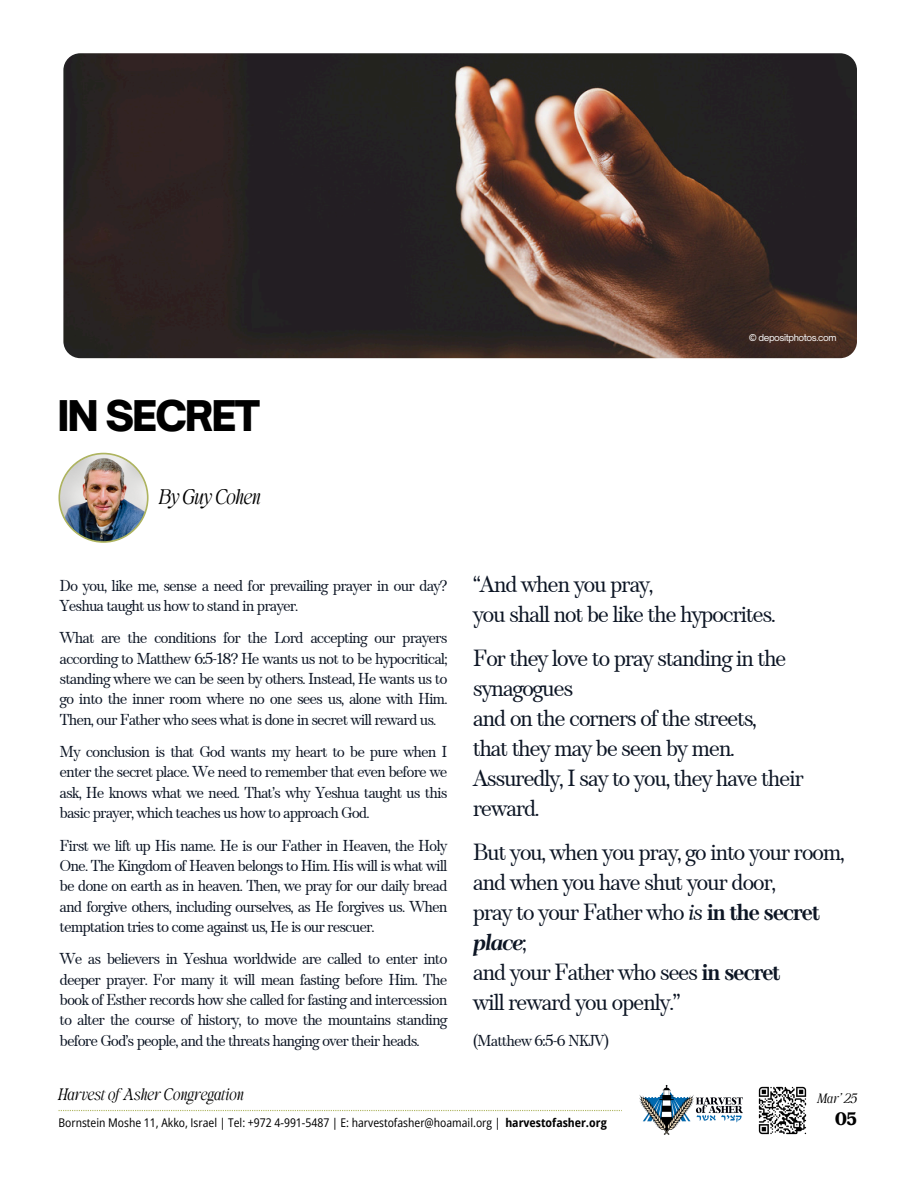
<style>
.page{position:relative;width:918px;height:1188px;background:#fff}
.page>*{position:absolute;margin:0;border:0;box-sizing:border-box;transform-origin:0 0}
.t1{font:900 40.5px "Open Sauce One";letter-spacing:-.05em;color:#000}
.t2{font:23.25px/30px "TT Barrels";letter-spacing:-.065em;color:#0c1524}
.t3{font:21px "Behind The Nineties It";letter-spacing:-.02em;color:#000}
.t4{font:18px "Behind The Nineties Bd";color:#000}
.t5{font:16.5px "Behind The Nineties It";color:#000}
.t6{font:15.75px/20.2px "TT Barrels";letter-spacing:-.065em;color:#0c1524;text-align:justify}
.t7{font:13.5px "Behind The Nineties It";color:#000}
.t8{font:semi-condensed 12px "Open Sans";color:#000}
.t9{font:9px "Open Sauce One";letter-spacing:-.05em;color:#fff}
.s1{font-style:italic}
.s2{font-weight:700}
.s3{font-weight:700;font-style:italic}
</style>
<div class="page">
<img style="left:639px;top:1085px;width:104px;height:50px">
<svg style="left:59px;top:1110px;width:563px;height:1px"></svg>
<img style="left:758px;top:1086px;width:49px;height:49px">
<img style="left:63px;top:53px;width:794px;height:305px;border-radius:17px">
<img style="left:58px;top:453px;width:91px;height:90px">
<h2 class="t1" style="left:57px;top:390px;width:204px">IN SECRET</h2>
<h3 class="t3" style="left:159px;top:485px;width:104px">By Guy Cohen</h3>
<h6 class="t9" style="left:749px;top:332px;width:89px">© depositphotos.com</h6>
<h2 class="t6" style="left:60px;top:576px;width:389px">Do you, like me, sense a need for prevailing prayer in our day?<br>Yeshua taught us how to stand in prayer.</h2>
<h2 class="t6" style="left:60px;top:629px;width:389px">What are the conditions for the Lord accepting our prayers according to Matthew 6:5-18? He wants us not to be hypocritical; standing where we can be seen by others. Instead, He wants us to go into the inner room where no one sees us, alone with Him.<br>Then, our Father who sees what is done in secret will reward us.</h2>
<p class="t6" style="left:60px;top:743px;width:389px">My conclusion is that God wants my heart to be pure when I enter the secret place. We need to remember that even before we ask, He knows what we need. That’s why Yeshua taught us this basic prayer, which teaches us how to approach God.</p>
<p class="t6" style="left:60px;top:836px;width:389px">First we lift up His name. He is our Father in Heaven, the Holy One. The Kingdom of Heaven belongs to Him. His will is what will be done on earth as in heaven. Then, we pray for our daily bread and forgive others, including ourselves, as He forgives us. When temptation tries to come against us, He is our rescuer.</p>
<h3 class="t6" style="left:60px;top:950px;width:389px">We as believers in Yeshua worldwide are called to enter into deeper prayer. For many it will mean fasting before Him. The book of Esther records how she called for fasting and intercession to alter the course of history, to move the mountains standing before God’s people, and the threats hanging over their heads.</h3>
<h3 class="t2" style="left:473px;top:570px;width:304px">“And when you pray,<br>you shall not be like the hypocrites.</h3>
<h3 class="t2" style="left:473px;top:645px;width:333px">For they love to pray standing in the synagogues<br>and on the corners of the streets,<br>that they may be seen by men.<br>Assuredly, I say to you, they have their reward.</h3>
<h3 class="t2" style="left:473px;top:839px;width:374px">But you, when you pray, go into your room, and when you have shut your door,<br>pray to your Father who <span class="s1">is</span> <span class="s2">in the secret </span><span class="s3">place</span>;<br>and your Father who sees <span class="s2">in secret</span></h3>
<p class="t2" style="left:473px;top:989px;width:210px">will reward you openly.”</p>
<p class="t6" style="left:473px;top:1031px;width:138px">(Matthew 6:5-6 NKJV)</p>
<p class="t5" style="left:59px;top:1085px;width:187px">Harvest of Asher Congregation</p>
<p class="t8" style="left:59px;top:1114px;width:550px">Bornstein Moshe 11, Akko, Israel | Tel: +972 4-991-5487 | E: harvestofasher@hoamail.org | <span class="s2">harvestofasher.org</span></p>
<p class="t7" style="left:818px;top:1091px;width:41px">Mar’ 25</p>
<p class="t4" style="left:835px;top:1105px;width:23px">05</p>
</div>
